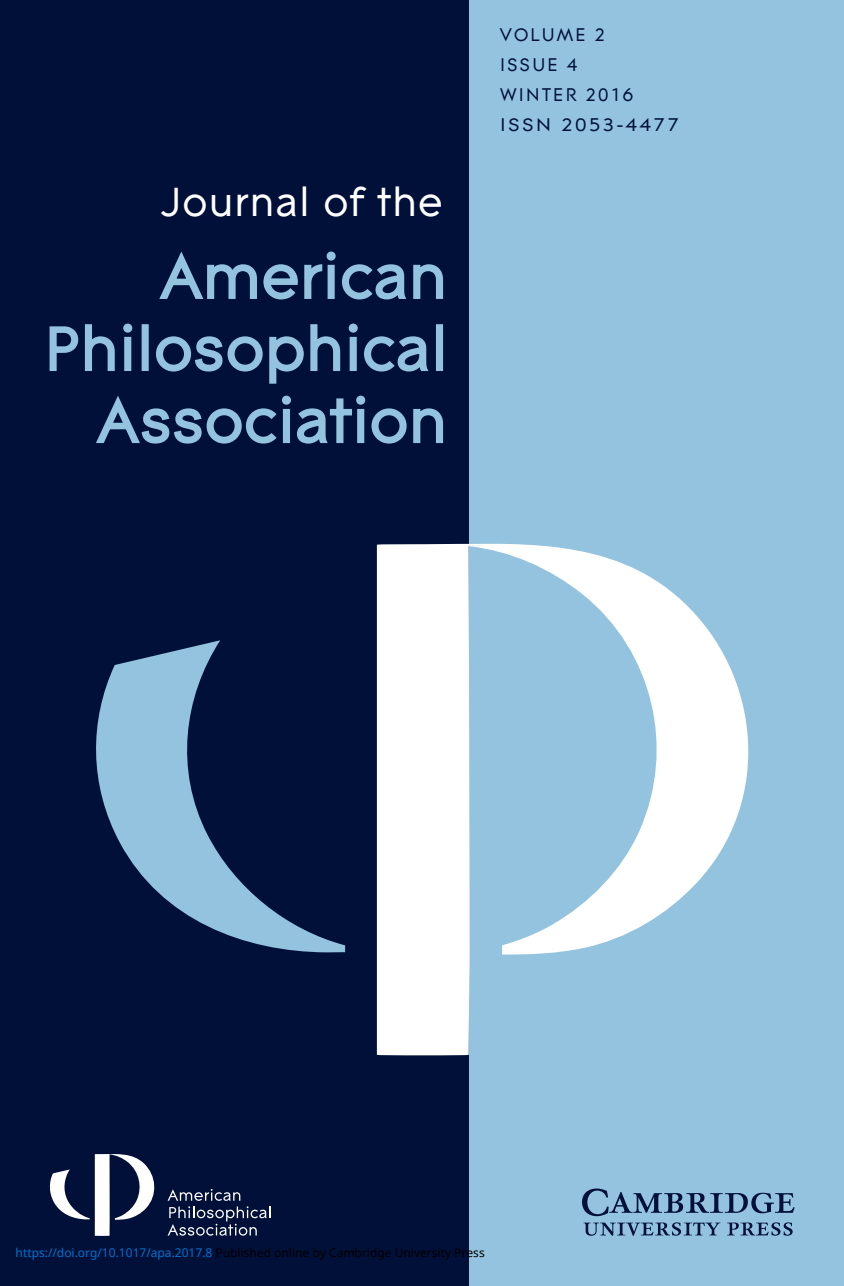
<style>
.page{position:relative;width:844px;height:1286px;background:#fff}
.page>*{position:absolute;margin:0;border:0;box-sizing:border-box;transform-origin:0 0}
.t1{font:42px "Contax";letter-spacing:.01em;color:#fff}
.t2{font:19px/30px "Contax";letter-spacing:.085em;color:#001039}
.t3{font:12px "Noto Sans";color:#000}
.s1{color:#0172cf}
</style>
<div class="page">
<div style="left:467px;top:0;width:377px;height:1285px;background:#93c3df"></div>
<div style="left:0;top:0;width:469px;height:1285px;background:#001039"></div>
<svg style="left:582px;top:1188px;width:212px;height:47px"></svg>
<svg style="left:49px;top:1154px;width:106px;height:81px"></svg>
<svg style="left:168px;top:1189px;width:103px;height:46px"></svg>
<svg style="left:159px;top:251px;width:285px;height:49px"></svg>
<svg style="left:49px;top:323px;width:391px;height:61px"></svg>
<div style="left:436px;top:324px;width:7px;height:47px;border:2px solid #93c3df"></div>
<svg style="left:96px;top:395px;width:348px;height:49px"></svg>
<svg style="left:377px;top:543px;width:372px;height:512px"></svg>
<svg style="left:96px;top:640px;width:249px;height:312px"></svg>
<h1 class="t1" style="left:161px;top:184px;width:283px">Journal of the</h1>
<h2 class="t2" style="left:500px;top:20px;width:180px">VOLUME 2<br>ISSUE 4<br>WINTER 2016<br>ISSN 2053-4477</h2>
<p class="t3" style="left:16px;top:1244px;width:471px"><span class="s1">https://doi.org/10.1017/apa.2017.8</span> Published online by Cambridge University Press</p>
</div>
